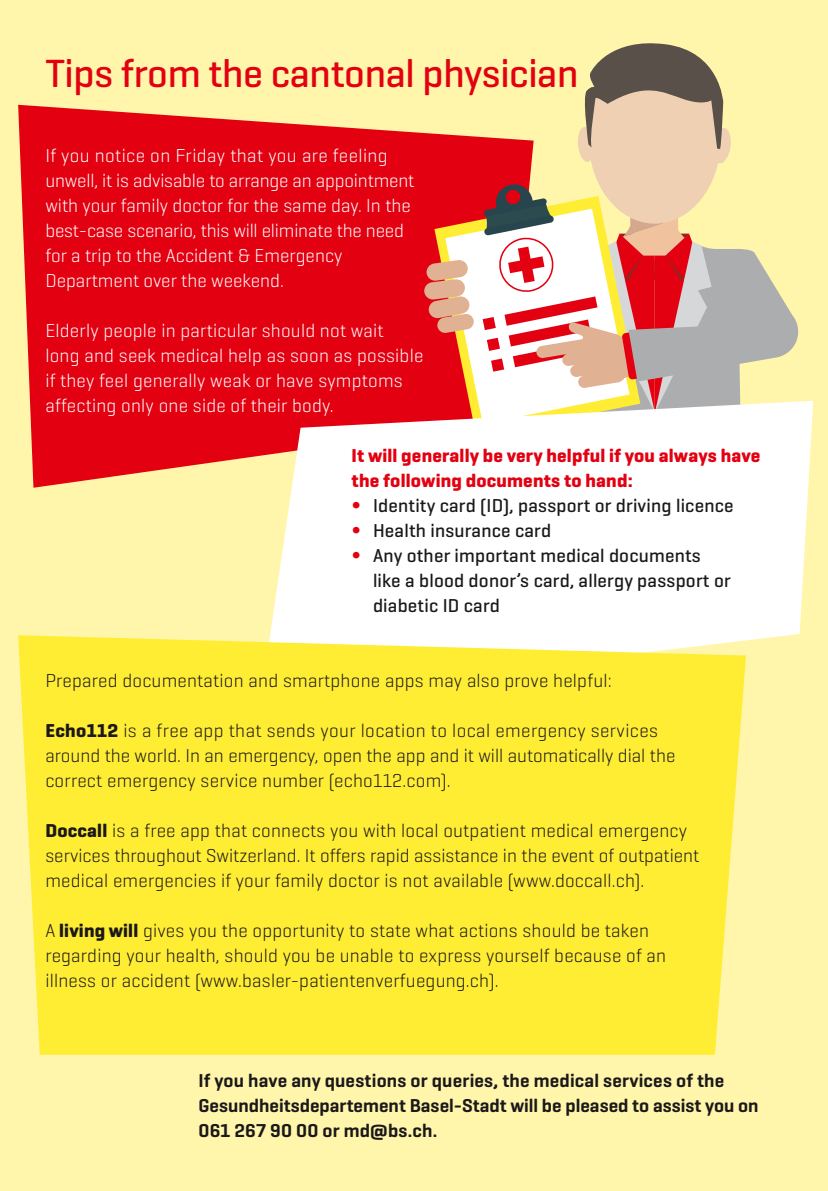
<style>
.page{position:relative;width:828px;height:1191px;background:#fff6ab}
.page>*{position:absolute;margin:0;border:0;box-sizing:border-box;transform-origin:0 0}
.t1{font:500 40px "Geogrotesque";letter-spacing:-.01em;color:#e30011}
.t2{font:300 19px/25px "Geogrotesque";letter-spacing:.01em;color:#1b1819}
.t3{font:300 19px/25px "Geogrotesque";color:#fff}
.t4{font:500 19px/25px "Geogrotesque";letter-spacing:.01em;color:#1b1819}
.t5{font:600 19px/25px "Geogrotesque";letter-spacing:.005em;color:#1b1819}
.t6{font:700 19px/25px "Geogrotesque";letter-spacing:.01em;color:#e30011}
.s1{font-size:28px;color:#e30011}
.s2{font-weight:700}
</style>
<div class="page">
<svg style="left:18px;top:105px;width:464px;height:383px;background:#e51820"></svg>
<svg style="left:434px;top:196px;width:48px;height:205px;background:#e61d15"></svg>
<svg style="left:445px;top:209px;width:37px;height:192px;background:#f5a381"></svg>
<svg style="left:424px;top:259px;width:50px;height:74px;background:#e5a28c"></svg>
<svg style="left:482px;top:43px;width:316px;height:358px"></svg>
<svg style="left:261px;top:401px;width:552px;height:240px;background:#fdf2ee"></svg>
<div style="left:18px;top:635px;width:728px;height:419px;background:#ffed34"></div>
<h2 class="t1" style="left:45px;top:48px;width:534px">Tips from the cantonal physician</h2>
<p class="t3" style="left:45px;top:142px;width:370px">If you notice on Friday that you are feeling unwell, it is advisable to arrange an appointment with your family doctor for the same day. In the best-case scenario, this will eliminate the need for a trip to the Accident &amp; Emergency Department over the weekend.</p>
<p class="t3" style="left:45px;top:317px;width:379px">Elderly people in particular should not wait<br>long and seek medical help as soon as possible if they feel generally weak or have symptoms affecting only one side of their body.</p>
<p class="t6" style="left:351px;top:443px;width:410px">It will generally be very helpful if you always have the following documents to hand:</p>
<p class="t4" style="left:351px;top:492px;width:383px"><span class="s1">•</span> Identity card (ID), passport or driving licence</p>
<p class="t4" style="left:351px;top:517px;width:201px"><span class="s1">•</span> Health insurance card</p>
<p class="t4" style="left:373px;top:542px;width:359px;text-indent:-21px"><span class="s1">•</span> Any other important medical documents like a blood donor’s card, allergy passport or diabetic ID card</p>
<p class="t2" style="left:45px;top:667px;width:568px">Prepared documentation and smartphone apps may also prove helpful:</p>
<p class="t2" style="left:45px;top:717px;width:631px"><span class="s2">Echo112</span> is a free app that sends your location to local emergency services around the world. In an emergency, open the app and it will automatically dial the correct emergency service number (echo112.com).</p>
<p class="t2" style="left:45px;top:817px;width:655px"><span class="s2">Doccall</span> is a free app that connects you with local outpatient medical emergency services throughout Switzerland. It offers rapid assistance in the event of outpatient medical emergencies if your family doctor is not available (www.doccall.ch).</p>
<p class="t2" style="left:45px;top:917px;width:622px">A <span class="s2">living will</span> gives you the opportunity to state what actions should be taken regarding your health, should you be unable to express yourself because of an illness or accident (www.basler-patientenverfuegung.ch).</p>
<p class="t5" style="left:198px;top:1068px;width:561px">If you have any questions or queries, the medical services of the<br>Gesundheitsdepartement Basel-Stadt will be pleased to assist you on<br>061 267 90 00 or md@bs.ch.</p>
</div>
